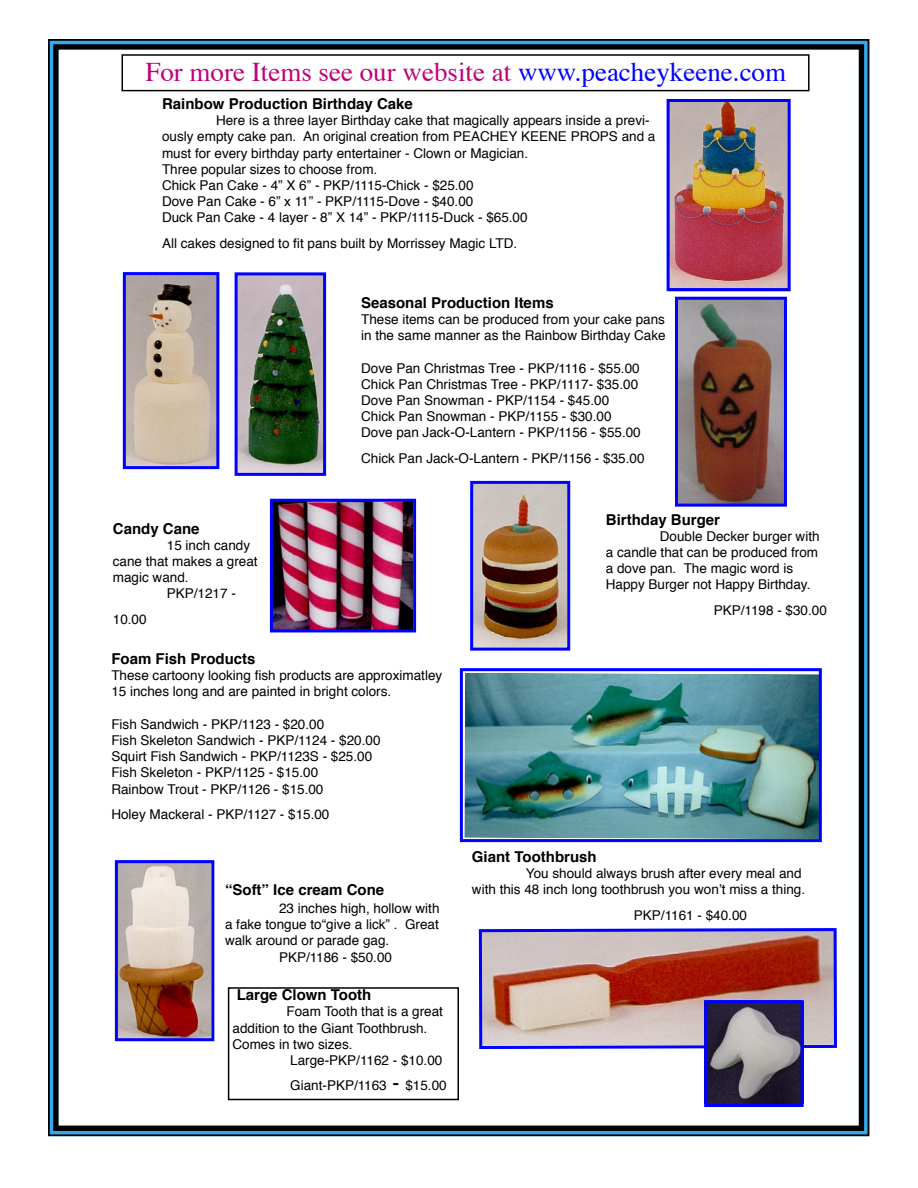
<style>
.page{position:relative;width:918px;height:1188px;background:#fff}
.page>*{position:absolute;margin:0;border:0;box-sizing:border-box;transform-origin:0 0}
.t1{font:27px "Times";color:#c10077}
.t2{font:700 15px "Helvetica";color:#000}
.t3{font:13.5px/16.2px "Helvetica";color:#000}
.s1{color:#00f}
.s2{font-size:21px}
</style>
<div class="page">
<img style="left:48px;top:39px;width:822px;height:1098px">
<div style="left:53px;top:44px;width:811px;height:1087px;border:5px solid #000"></div>
<p class="t1" style="left:145px;top:47px;width:642px">For more Items see our website at <span class="s1">www.peacheykeene.com</span></p>
<p class="t2" style="left:162px;top:90px;width:252px">Rainbow Production Birthday Cake</p>
<p class="t3" style="left:162px;top:112px;width:495px;text-indent:54px">Here is a three layer Birthday cake that magically appears inside a previ&shy;ously empty cake pan. An original creation from PEACHEY KEENE PROPS and a must for every birthday party entertainer - Clown or Magician.</p>
<p class="t3" style="left:162px;top:160px;width:217px">Three popular sizes to choose from.</p>
<p class="t3" style="left:162px;top:177px;width:313px">Chick Pan Cake - 4” X 6” - PKP/1115-Chick - $25.00</p>
<p class="t3" style="left:162px;top:193px;width:313px">Dove Pan Cake - 6” x 11” - PKP/1115-Dove - $40.00</p>
<p class="t3" style="left:162px;top:209px;width:367px">Duck Pan Cake - 4 layer - 8” X 14” - PKP/1115-Duck - $65.00</p>
<p class="t3" style="left:162px;top:234px;width:357px">All cakes designed to fit pans built by Morrissey Magic LTD.</p>
<p class="t2" style="left:361px;top:289px;width:194px">Seasonal Production Items</p>
<p class="t3" style="left:361px;top:311px;width:305px">These items can be produced from your cake pans</p>
<p class="t3" style="left:361px;top:327px;width:306px">in the same manner as the Rainbow Birthday Cake</p>
<p class="t3" style="left:361px;top:359px;width:280px">Dove Pan Christmas Tree - PKP/1116 - $55.00<br>Chick Pan Christmas Tree - PKP/1117- $35.00</p>
<p class="t3" style="left:361px;top:392px;width:250px">Dove Pan Snowman - PKP/1154 - $45.00</p>
<p class="t3" style="left:361px;top:408px;width:252px">Chick Pan Snowman - PKP/1155 - $30.00</p>
<p class="t3" style="left:361px;top:424px;width:281px">Dove pan Jack-O-Lantern - PKP/1156 - $55.00</p>
<p class="t3" style="left:361px;top:449px;width:285px">Chick Pan Jack-O-Lantern - PKP/1156 - $35.00</p>
<p class="t2" style="left:113px;top:515px;width:88px">Candy Cane</p>
<p class="t3" style="left:113px;top:537px;width:146px;text-indent:54px">15 inch candy cane that makes a great magic wand.</p>
<p class="t3" style="left:167px;top:585px;width:71px">PKP/1217 -</p>
<p class="t3" style="left:113px;top:610px;width:35px">10.00</p>
<p class="t2" style="left:111px;top:645px;width:146px">Foam Fish Products</p>
<p class="t3" style="left:111px;top:667px;width:332px">These cartoony looking fish products are approximatley</p>
<p class="t3" style="left:111px;top:683px;width:281px">15 inches long and are painted in bright colors.</p>
<p class="t3" style="left:111px;top:716px;width:214px">Fish Sandwich - PKP/1123 - $20.00</p>
<p class="t3" style="left:111px;top:732px;width:271px">Fish Skeleton Sandwich - PKP/1124 - $20.00</p>
<p class="t3" style="left:111px;top:748px;width:262px">Squirt Fish Sandwich - PKP/1123S - $25.00</p>
<p class="t3" style="left:111px;top:764px;width:208px">Fish Skeleton - PKP/1125 - $15.00</p>
<p class="t3" style="left:111px;top:780px;width:214px">Rainbow Trout - PKP/1126 - $15.00</p>
<p class="t3" style="left:111px;top:806px;width:220px">Holey Mackeral - PKP/1127 - $15.00</p>
<p class="t2" style="left:225px;top:876px;width:161px">“Soft” Ice cream Cone</p>
<p class="t3" style="left:225px;top:900px;width:216px;text-align:justify;text-indent:54px">23 inches high, hollow with a fake tongue to“give a lick” . Great walk around or parade gag.</p>
<p class="t3" style="left:279px;top:948px;width:115px">PKP/1186 - $50.00</p>
<p class="t2" style="left:237px;top:981px;width:136px">Large Clown Tooth</p>
<p class="t3" style="left:232px;top:1003px;width:212px;text-indent:54px">Foam Tooth that is a great addition to the Giant Toothbrush.<br>Comes in two sizes.</p>
<p class="t3" style="left:290px;top:1052px;width:154px">Large-PKP/1162 - $10.00</p>
<p class="t3" style="left:290px;top:1077px;width:158px">Giant-PKP/1163 <span class="s2">-</span> $15.00</p>
<p class="t2" style="left:606px;top:506px;width:116px">Birthday Burger</p>
<p class="t3" style="left:606px;top:528px;width:215px;text-indent:54px">Double Decker burger with a candle that can be produced from a dove pan. The magic word is<br>Happy Burger not Happy Birthday.</p>
<p class="t3" style="left:714px;top:601px;width:115px">PKP/1198 - $30.00</p>
<p class="t2" style="left:472px;top:843px;width:126px">Giant Toothbrush</p>
<p class="t3" style="left:472px;top:865px;width:335px;text-align:right">You should always brush after every meal and<br>with this 48 inch long toothbrush you won’t miss a thing.</p>
<p class="t3" style="left:634px;top:906px;width:115px">PKP/1161 - $40.00</p>
</div>
